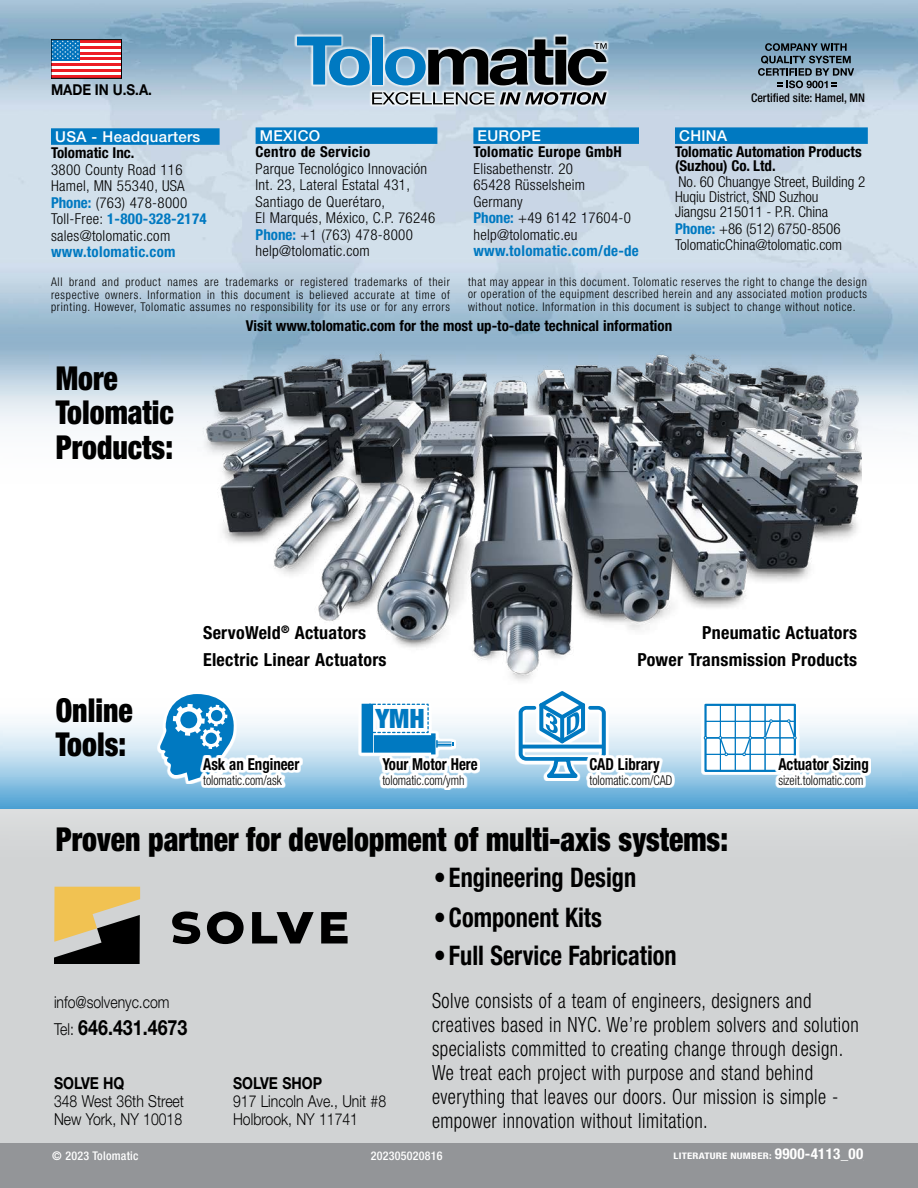
<style>
.page{position:relative;width:918px;height:1188px;background:#fff}
.page>*{position:absolute;margin:0;border:0;box-sizing:border-box;transform-origin:0 0}
.t1{font:900 condensed 33px/34.5px "Helvetica Neue LT Std";color:#000;scale:.9 1}
.t2{font:700 condensed 27px "Helvetica Neue LT Std";color:#000;scale:.9 1}
.t3{font:900 condensed 26.7px "Helvetica Neue LT Std";color:#0079c1}
.t4{font:300 condensed 21px/24px "Helvetica Neue LT Std";letter-spacing:.025em;color:#000;scale:.9 1}
.t5{font:700 21px "Helvetica Neue LT Std";color:#000;scale:.85 1}
.t6{font:700 condensed 18px/27px "Helvetica Neue LT Std";letter-spacing:.015em;color:#000}
.t7{font:300 16.5px/18px "Helvetica Neue LT Std";color:#000;scale:.85 1}
.t8{font:700 condensed 16.5px "Helvetica Neue LT Std";color:#000;scale:.9 1}
.t9{font:700 16.5px "Helvetica Neue LT Std";color:#000;scale:.85 1}
.t10{font:300 condensed 15px/16.5px "Helvetica Neue LT Std";letter-spacing:.02em;color:#000}
.t11{font:300 condensed 15px/15px "Helvetica Neue LT Std";color:#000}
.t12{font:700 condensed 15px/13.5px "Helvetica Neue LT Std";color:#000}
.t13{font:700 condensed 15px "Helvetica Neue LT Std";letter-spacing:.02em;color:#0079c1}
.t14{font:700 condensed 15px "Helvetica Neue LT Std";letter-spacing:.02em;color:#fff}
.t15{font:700 condensed 15px "Helvetica Neue LT Std";letter-spacing:.02em;color:#000}
.t16{font:500 15px "Helvetica Neue LT Std";letter-spacing:.02em;color:#fff}
.t17{font:700 15px "Helvetica Neue LT Std";color:#000;scale:.9 1}
.t18{font:300 condensed 13.5px "Helvetica Neue LT Std";color:#000;scale:.9 1}
.t19{font:300 condensed 12px/12.8px "Helvetica Neue LT Std";letter-spacing:.06em;color:#000;text-align:justify}
.t20{font:500 condensed 12px "Helvetica Neue LT Std";letter-spacing:.02em;color:#fff}
.t21{font:500 condensed 12px "Helvetica Neue LT Std";color:#000}
.s1{font-weight:700;color:#0079c1}
.s2{font-weight:300;font-size:16.5px}
.s3{font-size:9px}
</style>
<div class="page">
<div style="left:0;top:745px;width:918px;height:443px;background:#d1d3d4"></div>
<img style="left:0;top:0;width:918px;height:310px">
<svg style="left:0;top:310px;width:918px;height:505px"></svg>
<div style="left:0;top:484px;width:918px;height:214px;background:#fff"></div>
<div style="left:0;top:1144px;width:918px;height:44px;background:#939598"></div>
<svg style="left:172px;top:912px;width:28px;height:32px"></svg>
<svg style="left:207px;top:912px;width:37px;height:32px"></svg>
<svg style="left:252px;top:912px;width:62px;height:31px"></svg>
<svg style="left:321px;top:912px;width:27px;height:31px"></svg>
<svg style="left:54px;top:887px;width:86px;height:76px"></svg>
<div style="left:51px;top:128px;width:169px;height:17px;background:#0079c1"></div>
<div style="left:294px;top:34px;width:316px;height:73px;background:#fff;opacity:.75"></div>
<svg style="left:372px;top:92px;width:122px;height:13px;background:#9ba0a4"></svg>
<svg style="left:500px;top:92px;width:107px;height:13px"></svg>
<svg style="left:297px;top:37px;width:73px;height:48px;background:#58a0cd"></svg>
<div style="left:372px;top:37px;width:11px;height:48px;background:#0079c1"></div>
<svg style="left:385px;top:37px;width:222px;height:48px;background:#5c7383"></svg>
<div style="left:473px;top:127px;width:166px;height:17px;background:#0079c1"></div>
<div style="left:256px;top:127px;width:181px;height:17px;background:#0079c1"></div>
<svg style="left:758px;top:43px;width:96px;height:45px;background:#6b8394"></svg>
<div style="left:675px;top:127px;width:193px;height:17px;background:#0079c1"></div>
<div style="left:51px;top:40px;width:70px;height:38px;background:#fff"></div>
<hr style="left:80px;top:40px;width:41px;height:3px;background:#ed1d24">
<hr style="left:80px;top:46px;width:41px;height:3px;background:#ed1d24">
<hr style="left:80px;top:52px;width:41px;height:3px;background:#ed1d24">
<hr style="left:80px;top:57px;width:41px;height:3px;background:#ed1d24">
<hr style="left:51px;top:63px;width:70px;height:3px;background:#ed1d24">
<hr style="left:51px;top:69px;width:70px;height:3px;background:#ed1d24">
<hr style="left:51px;top:75px;width:70px;height:3px;background:#ed1d24">
<svg style="left:51px;top:40px;width:29px;height:20px"></svg>
<svg style="left:53px;top:42px;width:26px;height:17px"></svg>
<img style="left:198px;top:345px;width:663px;height:336px">
<svg style="left:516px;top:698px;width:93px;height:83px"></svg>
<svg style="left:518px;top:691px;width:89px;height:88px"></svg>
<svg style="left:157px;top:698px;width:43px;height:86px"></svg>
<svg style="left:160px;top:694px;width:77px;height:87px"></svg>
<svg style="left:359px;top:701px;width:97px;height:56px"></svg>
<div style="left:362px;top:704px;width:11px;height:49px;background:#0079c1"></div>
<svg style="left:368px;top:703px;width:85px;height:51px"></svg>
<div style="left:701px;top:701px;width:99px;height:74px;background:#fff"></div>
<div style="left:704px;top:704px;width:92px;height:68px;border:2px solid #0079c1"></div>
<div style="left:780px;top:705px;width:15px;height:17px;border:1px solid #0079c1"></div>
<div style="left:765px;top:705px;width:15px;height:17px;border:1px solid #0079c1"></div>
<div style="left:750px;top:705px;width:15px;height:17px;border:1px solid #0079c1"></div>
<div style="left:735px;top:705px;width:15px;height:17px;border:1px solid #0079c1"></div>
<div style="left:720px;top:705px;width:16px;height:17px;border:1px solid #0079c1"></div>
<div style="left:705px;top:705px;width:16px;height:17px;border:1px solid #0079c1"></div>
<div style="left:765px;top:754px;width:15px;height:17px;border:1px solid #0079c1"></div>
<div style="left:750px;top:754px;width:15px;height:17px;border:1px solid #0079c1"></div>
<div style="left:735px;top:754px;width:15px;height:17px;border:1px solid #0079c1"></div>
<div style="left:720px;top:754px;width:16px;height:17px;border:1px solid #0079c1"></div>
<div style="left:705px;top:754px;width:16px;height:17px;border:1px solid #0079c1"></div>
<svg style="left:704px;top:719px;width:93px;height:37px"></svg>
<svg style="left:200px;top:755px;width:102px;height:33px;background:#ebf4fa"></svg>
<svg style="left:379px;top:755px;width:101px;height:35px;background:#eaf3f9"></svg>
<svg style="left:587px;top:755px;width:88px;height:33px;background:#f1f7fb"></svg>
<div style="left:775px;top:755px;width:96px;height:33px;background:#fff"></div>
<p class="t17" style="left:51px;top:81px;width:114px">MADE IN U.S.A.</p>
<p class="t16" style="left:55px;top:128px;width:147px">USA - Headquarters</p>
<p class="t12" style="left:51px;top:146px;width:85px">Tolomatic Inc.</p>
<p class="t10" style="left:51px;top:161px;width:157px">3800 County Road 116<br>Hamel, MN 55340, USA<br><span class="s1">Phone:</span> (763) 478-8000<br>Toll-Free: <span class="s1">1-800-328-2174 </span>sales@tolomatic.com</p>
<p class="t13" style="left:51px;top:243px;width:126px">www.tolomatic.com</p>
<p class="t16" style="left:260px;top:127px;width:62px">MEXICO</p>
<p class="t15" style="left:256px;top:143px;width:116px">Centro de Servicio</p>
<p class="t10" style="left:256px;top:160px;width:181px">Parque Tecnológico Innovación<br>Int. 23, Lateral Estatal 431,<br>Santiago de Querétaro,<br>El Marqués, México, C.P. 76246<br><span class="s1">Phone:</span> +1 (763) 478-8000 help@tolomatic.com</p>
<p class="t16" style="left:478px;top:127px;width:65px">EUROPE</p>
<p class="t15" style="left:473px;top:143px;width:150px">Tolomatic Europe GmbH</p>
<p class="t10" style="left:473px;top:160px;width:159px">Elisabethenstr. 20<br>65428 Rüsselsheim<br>Germany<br><span class="s1">Phone:</span> +49 6142 17604-0 help@tolomatic.eu</p>
<p class="t13" style="left:473px;top:242px;width:167px">www.tolomatic.com/de-de</p>
<p class="t21" style="left:751px;top:91px;width:115px">Certified site: Hamel, MN</p>
<p class="t16" style="left:679px;top:127px;width:49px">CHINA</p>
<p class="t12" style="left:675px;top:145px;width:188px">Tolomatic Automation Products (Suzhou) Co. Ltd.</p>
<p class="t11" style="left:675px;top:174px;width:192px">No. 60 Chuangye Street, Building 2<br>Huqiu District, SND Suzhou<br>Jiangsu 215011 - P.R. China</p>
<p class="t11" style="left:675px;top:220px;width:169px;line-height:16.5px"><span class="s1">Phone:</span> +86 (512) 6750-8506<br>TolomaticChina@tolomatic.com</p>
<p class="t19" style="left:51px;top:275px;width:401px">All brand and product names are trademarks or registered trademarks of their respective owners. Information in this document is believed accurate at time of printing. However, Tolomatic assumes no responsibility for its use or for any errors</p>
<p class="t19" style="left:468px;top:275px;width:401px">that may appear in this document. Tolomatic reserves the right to change the design or operation of the equipment described herein and any associated motion products without notice. Information in this document is subject to change without notice.</p>
<h1 class="t1" style="left:56px;top:360px;width:133px">More<br>Tolomatic<br>Products:</h1>
<p class="t12" style="left:246px;top:319px;width:428px">Visit www.tolomatic.com for the most up-to-date technical information</p>
<h1 class="t1" style="left:56px;top:692px;width:87px">Online<br>Tools:</h1>
<h3 class="t6" style="left:203px;top:618px;width:185px">ServoWeld<sup>®</sup> Actuators<br>Electric Linear Actuators</h3>
<h3 class="t6" style="left:638px;top:618px;width:221px;text-align:right">Pneumatic Actuators<br>Power Transmission Products</h3>
<h3 class="t8" style="left:203px;top:754px;width:109px">Ask an Engineer</h3>
<p class="t18" style="left:203px;top:772px;width:89px">tolomatic.com/ask</p>
<h3 class="t3" style="left:375px;top:702px;width:51px">YMH</h3>
<h3 class="t8" style="left:382px;top:754px;width:108px">Your Motor Here</h3>
<p class="t18" style="left:382px;top:772px;width:93px">tolomatic.com/ymh</p>
<h3 class="t8" style="left:590px;top:754px;width:79px">CAD Library</h3>
<p class="t18" style="left:590px;top:772px;width:93px">tolomatic.com/CAD</p>
<h3 class="t8" style="left:778px;top:754px;width:102px">Actuator Sizing</h3>
<p class="t18" style="left:778px;top:772px;width:96px">sizeit.tolomatic.com</p>
<h1 class="t1" style="left:56px;top:821px;width:749px">Proven partner for development of multi-axis systems:</h1>
<h2 class="t2" style="left:434px;top:861px;width:226px">• Engineering Design</h2>
<h2 class="t2" style="left:434px;top:901px;width:188px">•Component Kits</h2>
<h2 class="t2" style="left:434px;top:939px;width:271px">• Full Service Fabrication</h2>
<p class="t4" style="left:432px;top:988px;width:476px">Solve consists of a team of engineers, designers and creatives based in NYC. We’re problem solvers and solution specialists committed to creating change through design.<br>We treat each project with purpose and stand behind everything that leaves our doors. Our mission is simple - empower innovation without limitation.</p>
<h3 class="t7" style="left:54px;top:993px;width:138px">info@solvenyc.com</h3>
<h3 class="t5" style="left:54px;top:1015px;width:159px"><span class="s2">Tel:</span> 646.431.4673</h3>
<h3 class="t9" style="left:54px;top:1073px;width:85px">SOLVE HQ</h3>
<h3 class="t7" style="left:54px;top:1092px;width:155px">348 West 36th Street<br>New York, NY 10018</h3>
<h3 class="t9" style="left:233px;top:1073px;width:106px">SOLVE SHOP</h3>
<h3 class="t7" style="left:233px;top:1092px;width:182px">917 Lincoln Ave., Unit #8<br>Holbrook, NY 11741</h3>
<p class="t20" style="left:52px;top:1148px;width:88px">© 2023 Tolomatic</p>
<p class="t20" style="left:371px;top:1148px;width:73px">202305020816</p>
<p class="t14" style="left:674px;top:1145px;width:247px"><span class="s3">LITERATURE NUMBER:</span> 9900-4113_00_Epress-</p>
</div>
